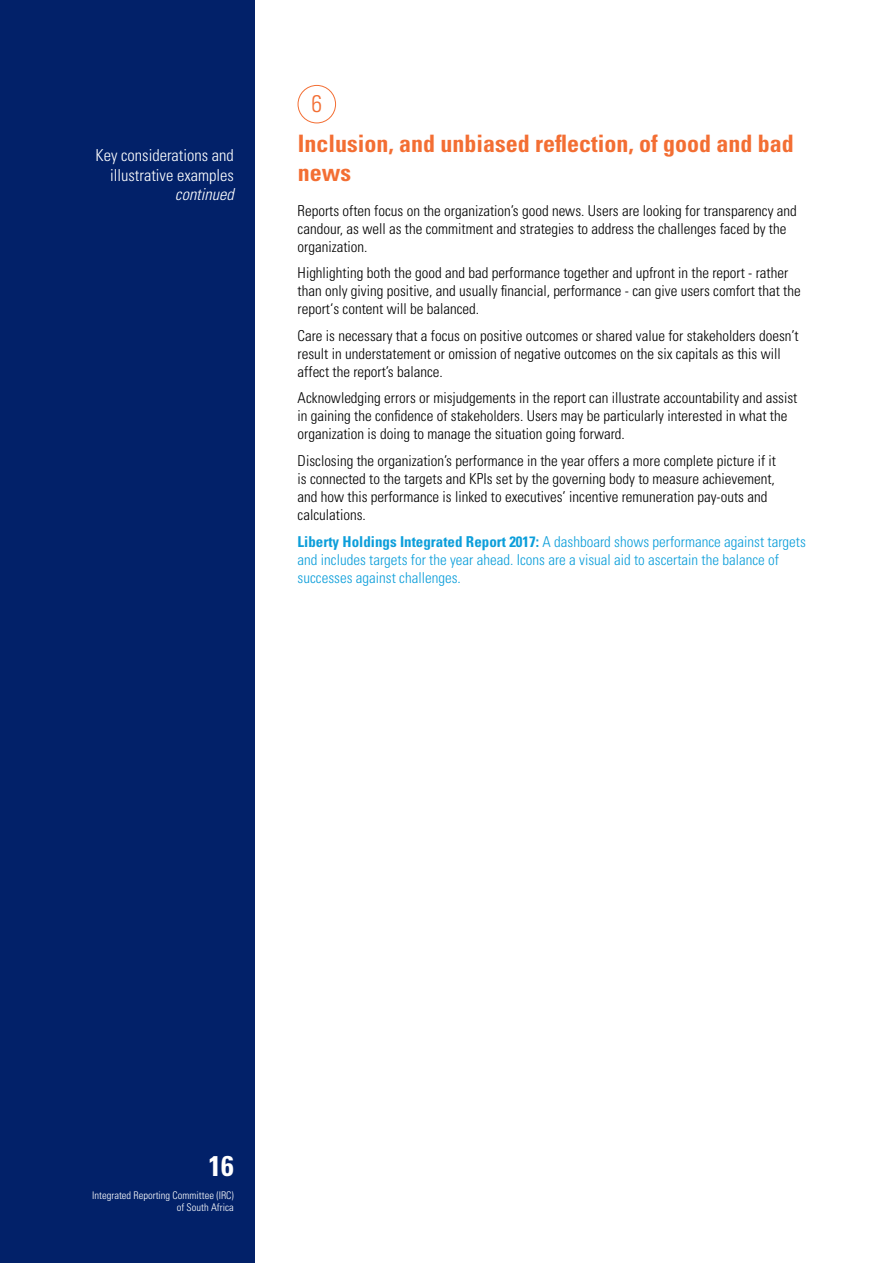
<style>
.page{position:relative;width:893px;height:1263px;background:#fff}
.page>*{position:absolute;margin:0;border:0;box-sizing:border-box;transform-origin:0 0}
.t1{font:700 condensed 28.5px "Univers LT Std";color:#fff}
.t2{font:700 condensed 24px/28.8px "Univers LT Std";color:#f36e33}
.t3{font:300 condensed 24px "Univers LT Std";color:#f36e33}
.t4{font:300 condensed 16.5px/19.8px "Univers LT Std";color:#fff;text-align:right}
.t5{font:italic 300 condensed 16.5px "Univers LT Std";color:#fff}
.t6{font:300 condensed 15px/18px "Univers LT Std";color:#000}
.t7{font:300 condensed 15px/18px "Univers LT Std";color:#0c9eda}
.t8{font:300 condensed 10.5px/12.6px "Univers LT Std";color:#fff;text-align:right}
.s1{font-weight:700}
</style>
<div class="page">
<div style="left:0;top:0;width:255px;height:1263px;background:#022169"></div>
<div style="left:298px;top:85px;width:38px;height:38px;border:1px solid #f36e33;border-radius:50%"></div>
<p class="t4" style="left:96px;top:145px;width:140px">Key considerations and illustrative examples</p>
<p class="t5" style="left:175px;top:185px;width:60px">continued</p>
<h2 class="t3" style="left:311px;top:89px;width:12px">6</h2>
<h2 class="t2" style="left:298px;top:129px;width:497px">Inclusion, and unbiased reflection, of good and bad news</h2>
<p class="t6" style="left:298px;top:202px;width:501px">Reports often focus on the organization’s good news. Users are looking for transparency and candour, as well as the commitment and strategies to address the challenges faced by the organization.</p>
<p class="t6" style="left:298px;top:264px;width:505px">Highlighting both the good and bad performance together and upfront in the report - rather than only giving positive, and usually financial, performance - can give users comfort that the report‘s content will be balanced.</p>
<p class="t6" style="left:298px;top:327px;width:503px">Care is necessary that a focus on positive outcomes or shared value for stakeholders doesn’t result in understatement or omission of negative outcomes on the six capitals as this will affect the report’s balance.</p>
<p class="t6" style="left:298px;top:389px;width:501px">Acknowledging errors or misjudgements in the report can illustrate accountability and assist in gaining the confidence of stakeholders. Users may be particularly interested in what the organization is doing to manage the situation going forward.</p>
<p class="t6" style="left:298px;top:452px;width:480px">Disclosing the organization’s performance in the year offers a more complete picture if it is connected to the targets and KPIs set by the governing body to measure achievement, and how this performance is linked to executives’ incentive remuneration pay-outs and calculations.</p>
<p class="t7" style="left:298px;top:532px;width:510px"><span class="s1">Liberty Holdings Integrated Report 2017:</span> A dashboard shows performance against targets and includes targets for the year ahead. Icons are a visual aid to ascertain the balance of successes against challenges.</p>
<h1 class="t1" style="left:209px;top:1148px;width:27px">16</h1>
<p class="t8" style="left:92px;top:1189px;width:143px">Integrated Reporting Committee (IRC) of South Africa</p>
</div>
